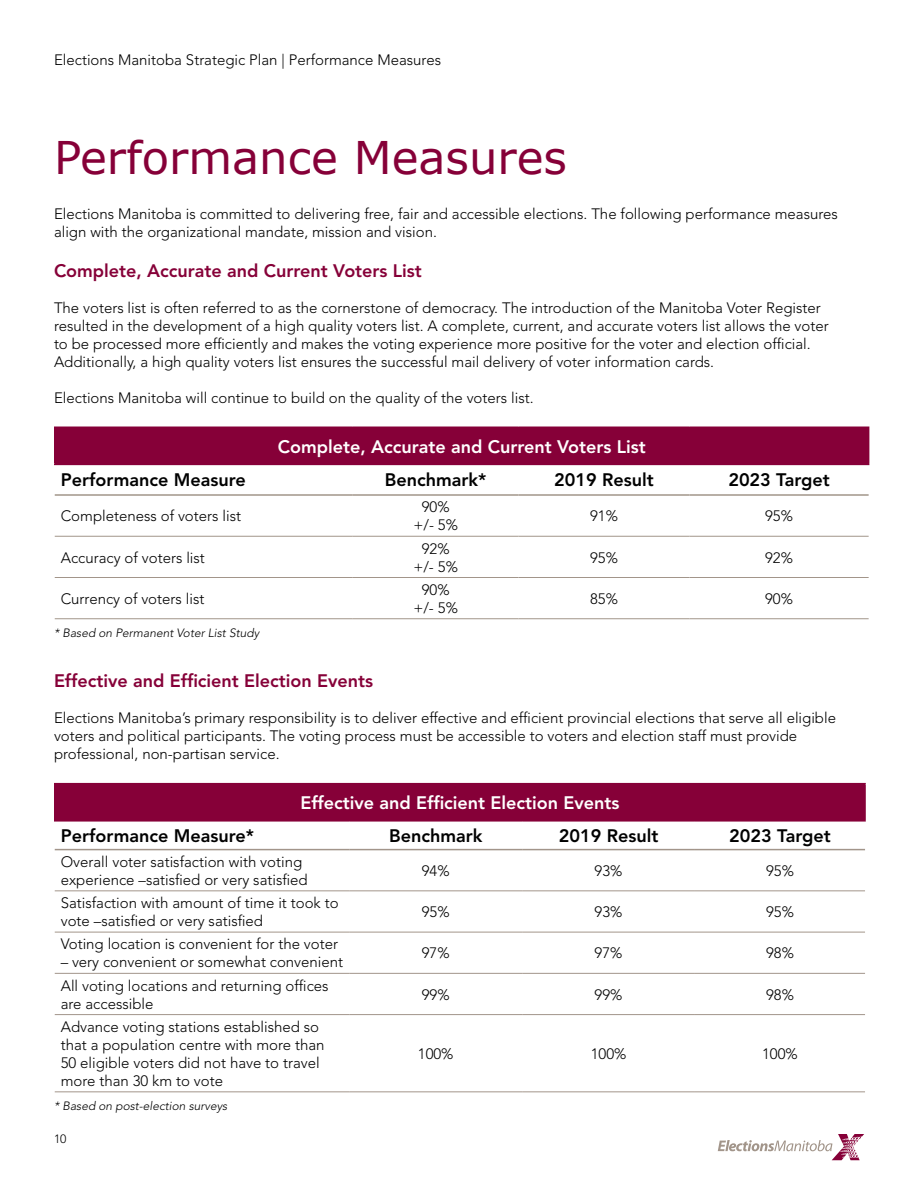
<style>
.page{position:relative;width:918px;height:1188px;background:#fff}
.page>*{position:absolute;margin:0;border:0;box-sizing:border-box;transform-origin:0 0}
.t1{font:45px "Verdana";color:#860038}
.t2{font:800 18px "Avenir";color:#000}
.t3{font:800 18px "Avenir";color:#860038}
.t4{font:800 18px "Avenir";color:#fff}
.t5{font:300 15px/18px "Avenir";color:#000}
.t6{font:italic 300 12px "Avenir";color:#000}
.t7{font:300 12px "Avenir";color:#000}
</style>
<div class="page">
<svg style="left:718px;top:1134px;width:146px;height:26px"></svg>
<div style="left:55px;top:427px;width:814px;height:37px;background:#860038"></div>
<hr style="left:54px;top:427px;width:299px;height:1px;background:#860038">
<hr style="left:54px;top:428px;width:2px;height:36px;background:#860038">
<hr style="left:54px;top:464px;width:299px;height:1px;background:#860038">
<hr style="left:353px;top:464px;width:166px;height:1px;background:#860038">
<hr style="left:519px;top:464px;width:171px;height:1px;background:#860038">
<hr style="left:690px;top:464px;width:179px;height:1px;background:#860038">
<hr style="left:55px;top:494px;width:298px;height:2px;background:#a2958a">
<hr style="left:353px;top:494px;width:166px;height:2px;background:#a2958a">
<hr style="left:519px;top:494px;width:171px;height:2px;background:#a2958a">
<hr style="left:690px;top:494px;width:179px;height:2px;background:#a2958a">
<hr style="left:55px;top:536px;width:298px;height:1px;background:#a2958a">
<hr style="left:353px;top:536px;width:166px;height:1px;background:#a2958a">
<hr style="left:519px;top:536px;width:171px;height:1px;background:#a2958a">
<hr style="left:690px;top:536px;width:179px;height:1px;background:#a2958a">
<hr style="left:55px;top:577px;width:298px;height:1px;background:#a2958a">
<hr style="left:353px;top:577px;width:166px;height:1px;background:#a2958a">
<hr style="left:519px;top:577px;width:171px;height:1px;background:#a2958a">
<hr style="left:690px;top:577px;width:179px;height:1px;background:#a2958a">
<hr style="left:55px;top:618px;width:298px;height:1px;background:#a2958a">
<hr style="left:353px;top:618px;width:166px;height:1px;background:#a2958a">
<hr style="left:519px;top:618px;width:171px;height:1px;background:#a2958a">
<hr style="left:690px;top:618px;width:179px;height:1px;background:#a2958a">
<div style="left:55px;top:784px;width:810px;height:37px;background:#860038"></div>
<hr style="left:54px;top:783px;width:295px;height:1px;background:#860038">
<hr style="left:54px;top:784px;width:2px;height:36px;background:#860038">
<hr style="left:349px;top:783px;width:173px;height:1px;background:#860038">
<hr style="left:522px;top:783px;width:173px;height:1px;background:#860038">
<hr style="left:695px;top:783px;width:171px;height:1px;background:#860038">
<hr style="left:864px;top:784px;width:2px;height:36px;background:#860038">
<hr style="left:54px;top:820px;width:295px;height:2px;background:#860038">
<hr style="left:349px;top:820px;width:173px;height:2px;background:#860038">
<hr style="left:522px;top:820px;width:173px;height:2px;background:#860038">
<hr style="left:695px;top:820px;width:171px;height:2px;background:#860038">
<hr style="left:55px;top:849px;width:294px;height:1px;background:#a2958a">
<hr style="left:349px;top:849px;width:173px;height:1px;background:#a2958a">
<hr style="left:522px;top:849px;width:173px;height:1px;background:#a2958a">
<hr style="left:695px;top:849px;width:170px;height:1px;background:#a2958a">
<hr style="left:55px;top:890px;width:294px;height:1px;background:#a2958a">
<hr style="left:349px;top:890px;width:173px;height:1px;background:#a2958a">
<hr style="left:522px;top:890px;width:173px;height:1px;background:#a2958a">
<hr style="left:695px;top:890px;width:170px;height:1px;background:#a2958a">
<hr style="left:55px;top:932px;width:294px;height:1px;background:#a2958a">
<hr style="left:349px;top:932px;width:173px;height:1px;background:#a2958a">
<hr style="left:522px;top:932px;width:173px;height:1px;background:#a2958a">
<hr style="left:695px;top:932px;width:170px;height:1px;background:#a2958a">
<hr style="left:55px;top:973px;width:294px;height:1px;background:#a2958a">
<hr style="left:349px;top:973px;width:173px;height:1px;background:#a2958a">
<hr style="left:522px;top:973px;width:173px;height:1px;background:#a2958a">
<hr style="left:695px;top:973px;width:170px;height:1px;background:#a2958a">
<hr style="left:55px;top:1014px;width:294px;height:1px;background:#a2958a">
<hr style="left:349px;top:1014px;width:173px;height:1px;background:#a2958a">
<hr style="left:522px;top:1014px;width:173px;height:1px;background:#a2958a">
<hr style="left:695px;top:1014px;width:170px;height:1px;background:#a2958a">
<hr style="left:55px;top:1091px;width:294px;height:1px;background:#a2958a">
<hr style="left:349px;top:1091px;width:173px;height:1px;background:#a2958a">
<hr style="left:522px;top:1091px;width:173px;height:1px;background:#a2958a">
<hr style="left:695px;top:1091px;width:170px;height:1px;background:#a2958a">
<p class="t5" style="left:54px;top:51px;width:389px">Elections Manitoba Strategic Plan | Performance Measures</p>
<h1 class="t1" style="left:54px;top:129px;width:515px">Performance Measures</h1>
<p class="t5" style="left:54px;top:205px;width:785px">Elections Manitoba is committed to delivering free, fair and accessible elections. The following performance measures align with the organizational mandate, mission and vision.</p>
<p class="t3" style="left:54px;top:260px;width:369px">Complete, Accurate and Current Voters List</p>
<p class="t5" style="left:54px;top:298px;width:776px">The voters list is often referred to as the cornerstone of democracy. The introduction of the Manitoba Voter Register resulted in the development of a high quality voters list. A complete, current, and accurate voters list allows the voter to be processed more efficiently and makes the voting experience more positive for the voter and election official.<br>Additionally, a high quality voters list ensures the successful mail delivery of voter information cards.</p>
<p class="t5" style="left:54px;top:388px;width:481px">Elections Manitoba will continue to build on the quality of the voters list.</p>
<p class="t4" style="left:278px;top:436px;width:369px">Complete, Accurate and Current Voters List</p>
<p class="t2" style="left:61px;top:470px;width:186px">Performance Measure</p>
<p class="t2" style="left:385px;top:470px;width:103px">Benchmark*</p>
<p class="t2" style="left:554px;top:470px;width:101px">2019 Result</p>
<p class="t2" style="left:728px;top:470px;width:103px">2023 Target</p>
<p class="t5" style="left:61px;top:507px;width:182px">Completeness of voters list</p>
<p class="t5" style="left:413px;top:498px;width:46px;text-align:center">90% +/- 5%</p>
<p class="t5" style="left:590px;top:507px;width:29px">91%</p>
<p class="t5" style="left:765px;top:507px;width:29px">95%</p>
<p class="t5" style="left:61px;top:548px;width:146px">Accuracy of voters list</p>
<p class="t5" style="left:413px;top:539px;width:46px;text-align:center">92% +/- 5%</p>
<p class="t5" style="left:590px;top:548px;width:29px">95%</p>
<p class="t5" style="left:765px;top:548px;width:29px">92%</p>
<p class="t5" style="left:61px;top:590px;width:145px">Currency of voters list</p>
<p class="t5" style="left:413px;top:581px;width:46px;text-align:center">90% +/- 5%</p>
<p class="t5" style="left:590px;top:590px;width:29px">85%</p>
<p class="t5" style="left:765px;top:590px;width:29px">90%</p>
<p class="t6" style="left:54px;top:625px;width:207px">* Based on Permanent Voter List Study</p>
<p class="t3" style="left:54px;top:670px;width:321px">Effective and Efficient Election Events</p>
<p class="t5" style="left:54px;top:709px;width:784px">Elections Manitoba’s primary responsibility is to deliver effective and efficient provincial elections that serve all eligible voters and political participants. The voting process must be accessible to voters and election staff must provide professional, non-partisan service.</p>
<p class="t4" style="left:300px;top:792px;width:321px">Effective and Efficient Election Events</p>
<p class="t2" style="left:61px;top:825px;width:195px">Performance Measure*</p>
<p class="t2" style="left:389px;top:825px;width:95px">Benchmark</p>
<p class="t2" style="left:559px;top:825px;width:101px">2019 Result</p>
<p class="t2" style="left:729px;top:825px;width:103px">2023 Target</p>
<p class="t5" style="left:61px;top:853px;width:249px">Overall voter satisfaction with voting experience –satisfied or very satisfied</p>
<p class="t5" style="left:422px;top:862px;width:29px">94%</p>
<p class="t5" style="left:595px;top:862px;width:29px">93%</p>
<p class="t5" style="left:766px;top:862px;width:29px">95%</p>
<p class="t5" style="left:61px;top:894px;width:279px">Satisfaction with amount of time it took to vote –satisfied or very satisfied</p>
<p class="t5" style="left:422px;top:903px;width:29px">95%</p>
<p class="t5" style="left:595px;top:903px;width:29px">93%</p>
<p class="t5" style="left:766px;top:903px;width:29px">95%</p>
<p class="t5" style="left:61px;top:935px;width:279px">Voting location is convenient for the voter</p>
<p class="t5" style="left:61px;top:953px;width:284px">– very convenient or somewhat convenient</p>
<p class="t5" style="left:422px;top:944px;width:29px">97%</p>
<p class="t5" style="left:595px;top:944px;width:29px">97%</p>
<p class="t5" style="left:766px;top:944px;width:29px">98%</p>
<p class="t5" style="left:61px;top:976px;width:269px">All voting locations and returning offices are accessible</p>
<p class="t5" style="left:422px;top:985px;width:29px">99%</p>
<p class="t5" style="left:595px;top:985px;width:29px">99%</p>
<p class="t5" style="left:766px;top:985px;width:29px">98%</p>
<p class="t5" style="left:61px;top:1018px;width:265px">Advance voting stations established so that a population centre with more than 50 eligible voters did not have to travel more than 30 km to vote</p>
<p class="t5" style="left:418px;top:1045px;width:37px">100%</p>
<p class="t5" style="left:591px;top:1045px;width:37px">100%</p>
<p class="t5" style="left:762px;top:1045px;width:37px">100%</p>
<p class="t6" style="left:54px;top:1098px;width:175px">* Based on post-election surveys</p>
<p class="t7" style="left:54px;top:1132px;width:14px">10</p>
</div>
